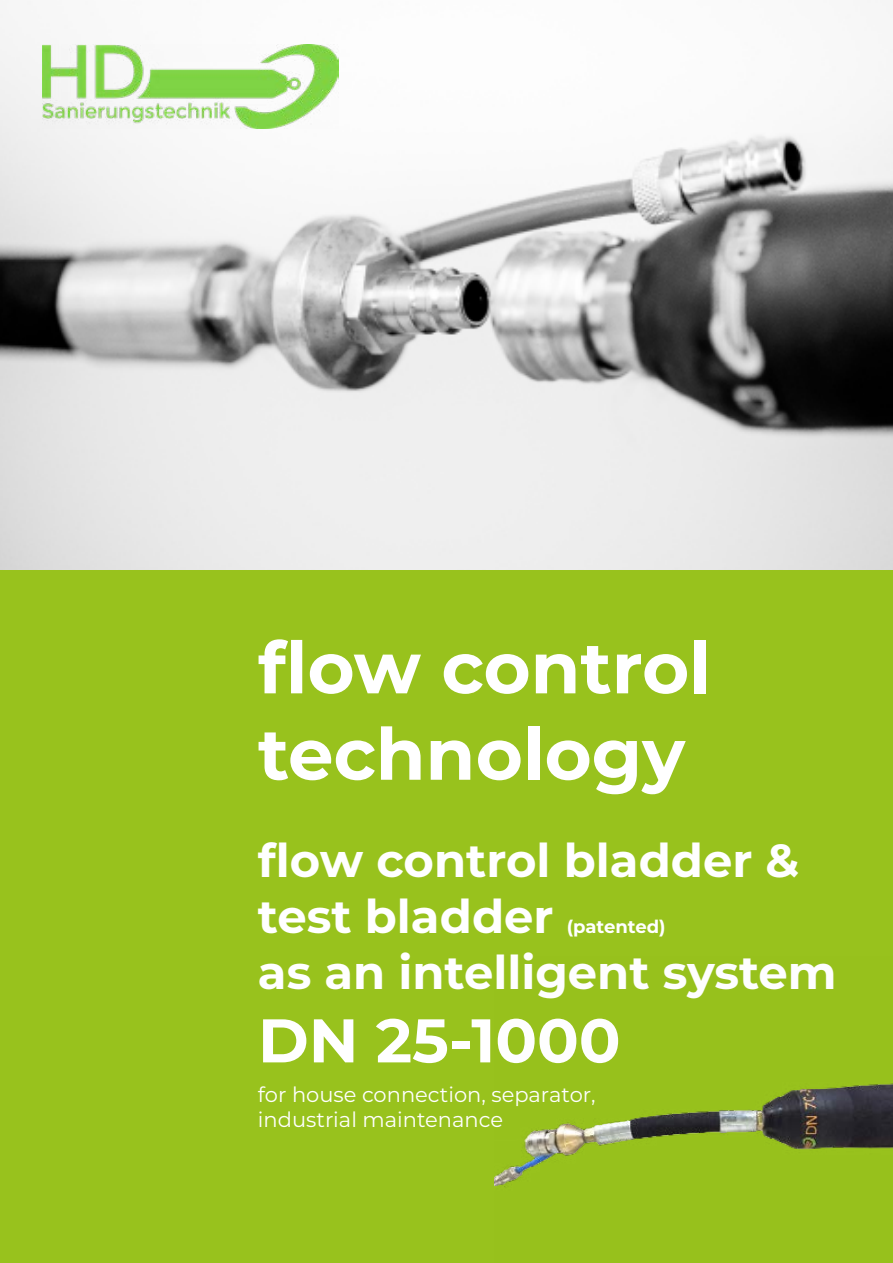
<style>
.page{position:relative;width:893px;height:1263px;background:#fff}
.page>*{position:absolute;margin:0;border:0;box-sizing:border-box;transform-origin:0 0}
.t1{font:700 72px/86.4px "Montserrat";color:#fff}
.t2{font:700 61.5px "Montserrat";color:#fff}
.t3{font:700 46.5px/55.8px "Montserrat";color:#fff}
.t4{font:21px/25.2px "Montserrat";color:#fff}
.t5{font:700 18px "Montserrat";color:#fff}
</style>
<div class="page">
<img style="left:0;top:14px;width:893px;height:557px">
<div style="left:0;top:571px;width:893px;height:692px;background:#98c21d"></div>
<img style="left:43px;top:45px;width:296px;height:84px">
<img style="left:495px;top:1083px;width:398px;height:104px">
<h1 class="t1" style="left:258px;top:621px;width:454px">flow control technology</h1>
<p class="t3" style="left:258px;top:830px;width:543px">flow control bladder &amp; test bladder</p>
<p class="t5" style="left:567px;top:913px;width:100px">(patented)</p>
<p class="t3" style="left:258px;top:942px;width:580px">as an intelligent system</p>
<h2 class="t2" style="left:258px;top:996px;width:364px">DN 25-1000</h2>
<p class="t4" style="left:258px;top:1081px;width:339px">for house connection, separator, industrial maintenance</p>
</div>
